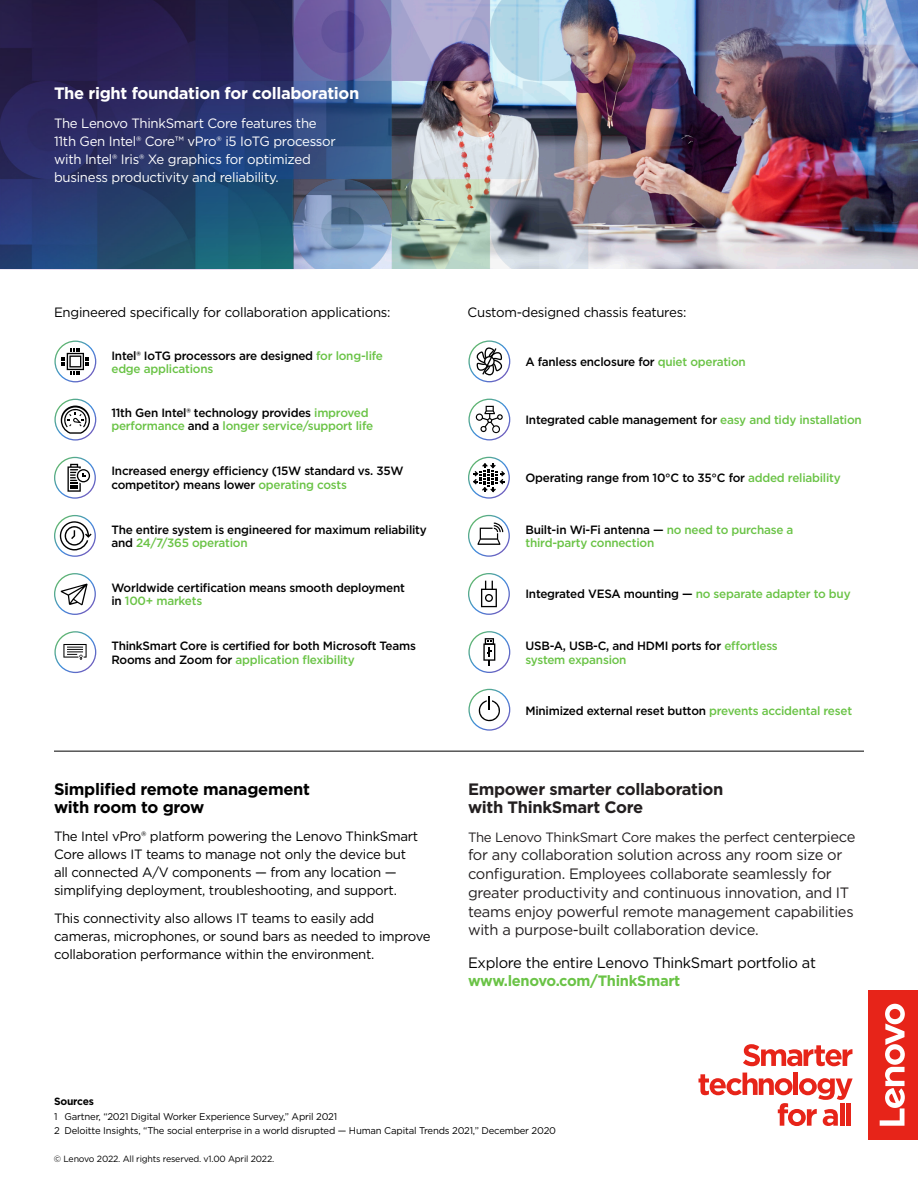
<style>
.page{position:relative;width:918px;height:1188px;background:#fff}
.page>*{position:absolute;margin:0;border:0;box-sizing:border-box;transform-origin:0 0}
.body_text{font:700 16.5px/18px "Gotham";letter-spacing:-.02em;color:#231f20}
.body_text-2{font:700 16.5px/18px "Gotham";letter-spacing:-.02em;color:#000}
.body_text-3{font:700 16.5px "Gotham";letter-spacing:-.02em;color:#fff}
.body_text-4{font:15px/18.8px "Gotham";letter-spacing:-.02em;color:#231f20}
.body_text-5{font:15px/18.8px "Gotham";letter-spacing:-.02em;color:#000}
.body_text-6{font:13.5px/18px "Gotham";letter-spacing:-.02em;color:#000}
.body_text-7{font:13.5px/18px "Gotham";letter-spacing:-.02em;color:#fff}
.body_text-8{font:13.5px "Gotham";letter-spacing:-.02em;color:#231f20}
.body_text-9{font:500 12px/13.5px "Gotham";letter-spacing:-.02em;color:#000}
.body_text-10{font:500 12px/13.5px "Gotham";letter-spacing:-.02em;color:#6ac346}
.body_text-11{font:700 10.5px "Gotham";letter-spacing:-.02em;color:#000}
.body_text-12{font:9.75px "Gotham";letter-spacing:-.02em;color:#000}
.body_text-13{font:9px "Gotham";letter-spacing:-.02em;color:#000}
.s1{color:#6ac346}
.s2{color:#000}
.s3{font-size:15px}
.s4{font-weight:700;color:#6ac346}
</style>
<div class="page">
<img style="left:594px;top:0;width:324px;height:268px">
<img style="left:391px;top:0;width:203px;height:268px">
<svg style="left:0;top:0;width:391px;height:270px;background:#334272"></svg>
<svg style="left:54px;top:631px;width:42px;height:42px"></svg>
<svg style="left:54px;top:573px;width:42px;height:42px"></svg>
<svg style="left:54px;top:341px;width:42px;height:41px"></svg>
<svg style="left:54px;top:515px;width:42px;height:42px"></svg>
<svg style="left:54px;top:457px;width:42px;height:42px"></svg>
<svg style="left:54px;top:399px;width:42px;height:42px"></svg>
<svg style="left:468px;top:399px;width:42px;height:42px"></svg>
<svg style="left:468px;top:515px;width:42px;height:42px"></svg>
<svg style="left:468px;top:457px;width:42px;height:42px"></svg>
<svg style="left:468px;top:340px;width:42px;height:42px"></svg>
<svg style="left:468px;top:631px;width:42px;height:42px"></svg>
<svg style="left:468px;top:573px;width:42px;height:42px"></svg>
<svg style="left:468px;top:689px;width:42px;height:42px"></svg>
<hr style="left:54px;top:751px;width:810px;height:1px;background:#000">
<svg style="left:743px;top:1044px;width:109px;height:22px"></svg>
<svg style="left:699px;top:1073px;width:154px;height:53px"></svg>
<hr style="left:840px;top:1103px;width:4px;height:23px;background:#e72419">
<div style="left:846px;top:1103px;width:5px;height:23px;background:#e72419"></div>
<div style="left:868px;top:990px;width:50px;height:150px;background:#e72419"></div>
<svg style="left:880px;top:1004px;width:25px;height:122px"></svg>
<p class="body_text-3" style="left:54px;top:83px;width:307px">The right foundation for collaboration</p>
<p class="body_text-7" style="left:54px;top:114px;width:283px">The Lenovo ThinkSmart Core features the 11th Gen Intel® Core™ vPro® i5 IoTG processor with Intel® Iris® Xe graphics for optimized business productivity and reliability.</p>
<p class="body_text-6" style="left:54px;top:303px;width:338px">Engineered specifically for collaboration applications:</p>
<p class="body_text-6" style="left:468px;top:303px;width:220px">Custom-designed chassis features:</p>
<p class="body_text-9" style="left:111px;top:348px;width:273px">Intel® IoTG processors are designed <span class="s1">for long-life edge applications</span></p>
<p class="body_text-10" style="left:111px;top:406px;width:263px"><span class="s2">11th Gen Intel® technology provides</span> improved performance <span class="s2">and a</span> longer service/support life</p>
<p class="body_text-9" style="left:111px;top:464px;width:294px">Increased energy efficiency (15W standard vs. 35W competitor) means lower <span class="s1">operating costs</span></p>
<p class="body_text-9" style="left:111px;top:523px;width:317px">The entire system is engineered for maximum reliability and <span class="s1">24/7/365 operation</span></p>
<p class="body_text-9" style="left:111px;top:581px;width:295px">Worldwide certification means smooth deployment in <span class="s1">100+ markets</span></p>
<p class="body_text-9" style="left:111px;top:639px;width:306px">ThinkSmart Core is certified for both Microsoft Teams<br>Rooms and Zoom for <span class="s1">application flexibility</span></p>
<p class="body_text-2" style="left:54px;top:780px;width:257px">Simplified remote management with room to grow</p>
<p class="body_text-6" style="left:54px;top:827px;width:366px">The Intel vPro® platform powering the Lenovo ThinkSmart Core allows IT teams to manage not only the device but all connected A/V components — from any location — simplifying deployment, troubleshooting, and support.</p>
<p class="body_text-6" style="left:54px;top:909px;width:378px">This connectivity also allows IT teams to easily add cameras, microphones, or sound bars as needed to improve collaboration performance within the environment.</p>
<p class="body_text-9" style="left:525px;top:355px;width:222px">A fanless enclosure for <span class="s1">quiet operation</span></p>
<p class="body_text-9" style="left:525px;top:413px;width:338px">Integrated cable management for <span class="s1">easy and tidy installation</span></p>
<p class="body_text-9" style="left:525px;top:471px;width:317px">Operating range from 10°C to 35°C for <span class="s1">added reliability</span></p>
<p class="body_text-10" style="left:525px;top:523px;width:270px"><span class="s2">Built-in Wi-Fi antenna —</span> no need to purchase a third-party connection</p>
<p class="body_text-9" style="left:525px;top:587px;width:327px">Integrated VESA mounting — <span class="s1">no separate adapter to buy</span></p>
<p class="body_text-9" style="left:525px;top:639px;width:254px">USB-A, USB-C, and HDMI ports for <span class="s1">effortless system expansion</span></p>
<p class="body_text-9" style="left:525px;top:704px;width:328px">Minimized external reset button <span class="s1">prevents accidental reset</span></p>
<p class="body_text" style="left:468px;top:780px;width:257px">Empower smarter collaboration with ThinkSmart Core</p>
<p class="body_text-8" style="left:468px;top:828px;width:389px">The Lenovo ThinkSmart Core makes the perfect <span class="s3">centerpiece</span></p>
<p class="body_text-4" style="left:468px;top:845px;width:387px">for any collaboration solution across any room size or configuration. Employees collaborate seamlessly for greater productivity and continuous innovation, and IT teams enjoy powerful remote management capabilities with a purpose-built collaboration device.</p>
<p class="body_text-5" style="left:468px;top:953px;width:349px">Explore the entire Lenovo ThinkSmart portfolio at <span class="s4">www.lenovo.com/ThinkSmart</span></p>
<p class="body_text-11" style="left:54px;top:1094px;width:41px">Sources</p>
<p class="body_text-12" style="left:54px;top:1110px;width:285px">1 Gartner, “2021 Digital Worker Experience Survey,” April 2021</p>
<p class="body_text-12" style="left:54px;top:1125px;width:504px">2 Deloitte Insights, “The social enterprise in a world disrupted — Human Capital Trends 2021,” December 2020</p>
<p class="body_text-13" style="left:54px;top:1153px;width:222px">© Lenovo 2022. All rights reserved. v1.00 April 2022.</p>
</div>
